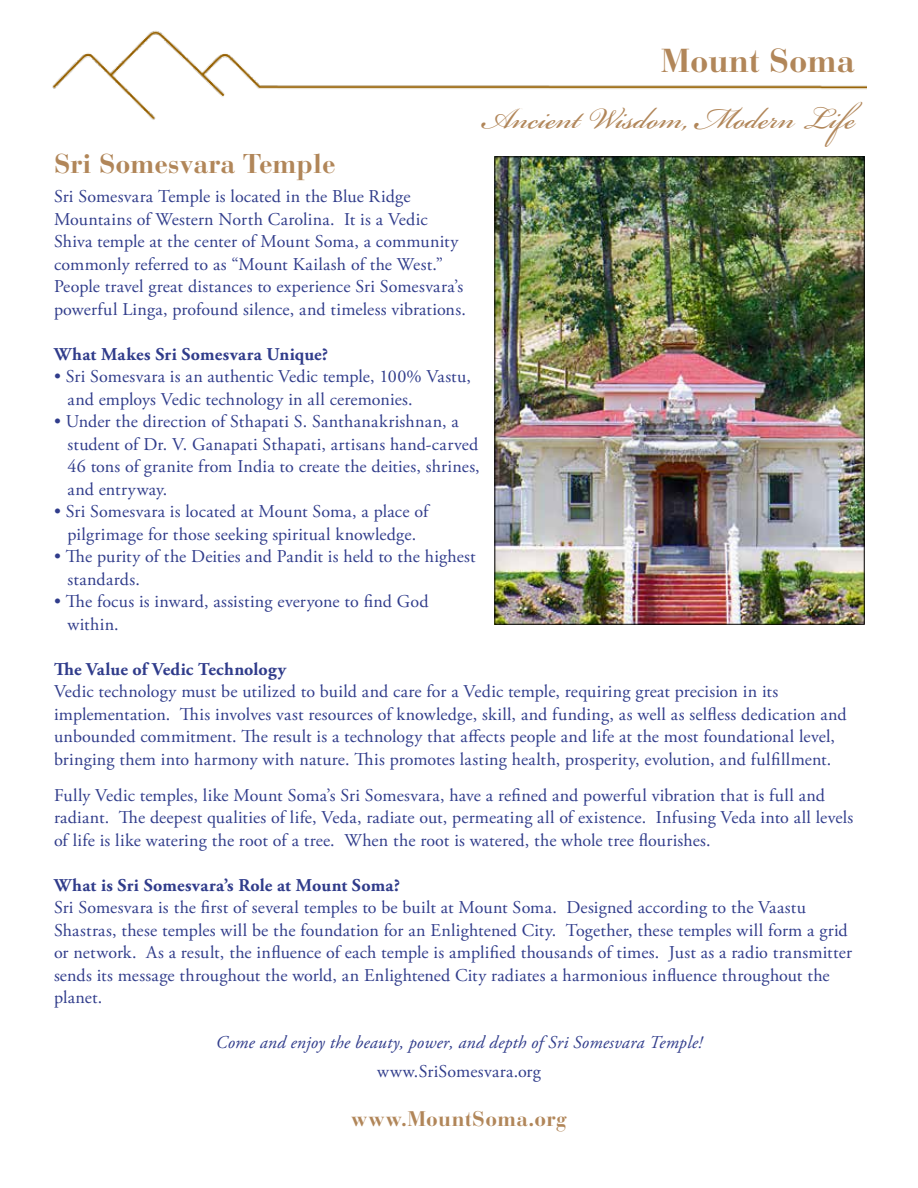
<style>
.page{position:relative;width:918px;height:1188px;background:#fff}
.page>*{position:absolute;margin:0;border:0;box-sizing:border-box;transform-origin:0 0}
.t1{font:46.5px "Beautiful ES";color:#b18659}
.t2{font:700 33px "Bauer Bodoni";color:#b18659}
.t3{font:700 27px "Bauer Bodoni";color:#b18659}
.t4{font:700 21px "Bauer Bodoni";letter-spacing:.02em;color:#b18659}
.t5{font:18px/22.5px "Adobe Garamond Pro";letter-spacing:.01em;color:#303c8b}
.t6{font:700 18px "Adobe Garamond Pro";letter-spacing:.015em;color:#303c8b}
.t7{font:italic 18px "Adobe Garamond Pro";letter-spacing:.01em;color:#303c8b}
</style>
<div class="page">
<img style="left:52px;top:31px;width:814px;height:89px">
<img style="left:497px;top:159px;width:365px;height:463px">
<h2 class="t2" style="left:661px;top:41px;width:196px">Mount Soma</h2>
<h1 class="t1" style="left:481px;top:93px;width:396px">Ancient Wisdom, Modern Life</h1>
<h3 class="t3" style="left:54px;top:147px;width:283px">Sri Somesvara Temple</h3>
<p class="t5" style="left:54px;top:186px;width:413px">Sri Somesvara Temple is located in the Blue Ridge Mountains of Western North Carolina. It is a Vedic Shiva temple at the center of Mount Soma, a community commonly referred to as “Mount Kailash of the West.” People travel great distances to experience Sri Somesvara’s powerful Linga, profound silence, and timeless vibrations.</p>
<p class="t6" style="left:54px;top:343px;width:276px">What Makes Sri Somesvara Unique?</p>
<p class="t5" style="left:68px;top:366px;width:405px;text-indent:-14px">• Sri Somesvara is an authentic Vedic temple, 100% Vastu, and employs Vedic technology in all ceremonies.</p>
<p class="t5" style="left:68px;top:411px;width:414px;text-indent:-14px">• Under the direction of Sthapati S. Santhanakrishnan, a student of Dr. V. Ganapati Sthapati, artisans hand-carved 46 tons of granite from India to create the deities, shrines, and entryway.</p>
<p class="t5" style="left:54px;top:501px;width:376px;text-align:center">• Sri Somesvara is located at Mount Soma, a place of pilgrimage for those seeking spiritual knowledge.</p>
<p class="t5" style="left:68px;top:546px;width:410px;text-indent:-14px">• The purity of the Deities and Pandit is held to the highest standards.</p>
<p class="t5" style="left:68px;top:591px;width:363px;text-indent:-14px">• The focus is inward, assisting everyone to find God within.</p>
<p class="t6" style="left:54px;top:658px;width:234px">The Value of Vedic Technology</p>
<p class="t5" style="left:54px;top:681px;width:794px">Vedic technology must be utilized to build and care for a Vedic temple, requiring great precision in its implementation. This involves vast resources of knowledge, skill, and funding, as well as selfless dedication and unbounded commitment. The result is a technology that affects people and life at the most foundational level, bringing them into harmony with nature. This promotes lasting health, prosperity, evolution, and fulfillment.</p>
<p class="t5" style="left:54px;top:784px;width:801px">Fully Vedic temples, like Mount Soma’s Sri Somesvara, have a refined and powerful vibration that is full and radiant. The deepest qualities of life, Veda, radiate out, permeating all of existence. Infusing Veda into all levels of life is like watering the root of a tree. When the root is watered, the whole tree flourishes.</p>
<p class="t6" style="left:54px;top:874px;width:348px">What is Sri Somesvara’s Role at Mount Soma?</p>
<p class="t5" style="left:54px;top:897px;width:800px">Sri Somesvara is the first of several temples to be built at Mount Soma. Designed according to the Vaastu Shastras, these temples will be the foundation for an Enlightened City. Together, these temples will form a grid or network. As a result, the influence of each temple is amplified thousands of times. Just as a radio transmitter sends its message throughout the world, an Enlightened City radiates a harmonious influence throughout the planet.</p>
<p class="t7" style="left:216px;top:1032px;width:488px">Come and enjoy the beauty, power, and depth of Sri Somesvara Temple!</p>
<p class="t5" style="left:377px;top:1061px;width:165px">www.SriSomesvara.org</p>
<p class="t4" style="left:351px;top:1106px;width:217px">www.MountSoma.org</p>
</div>
